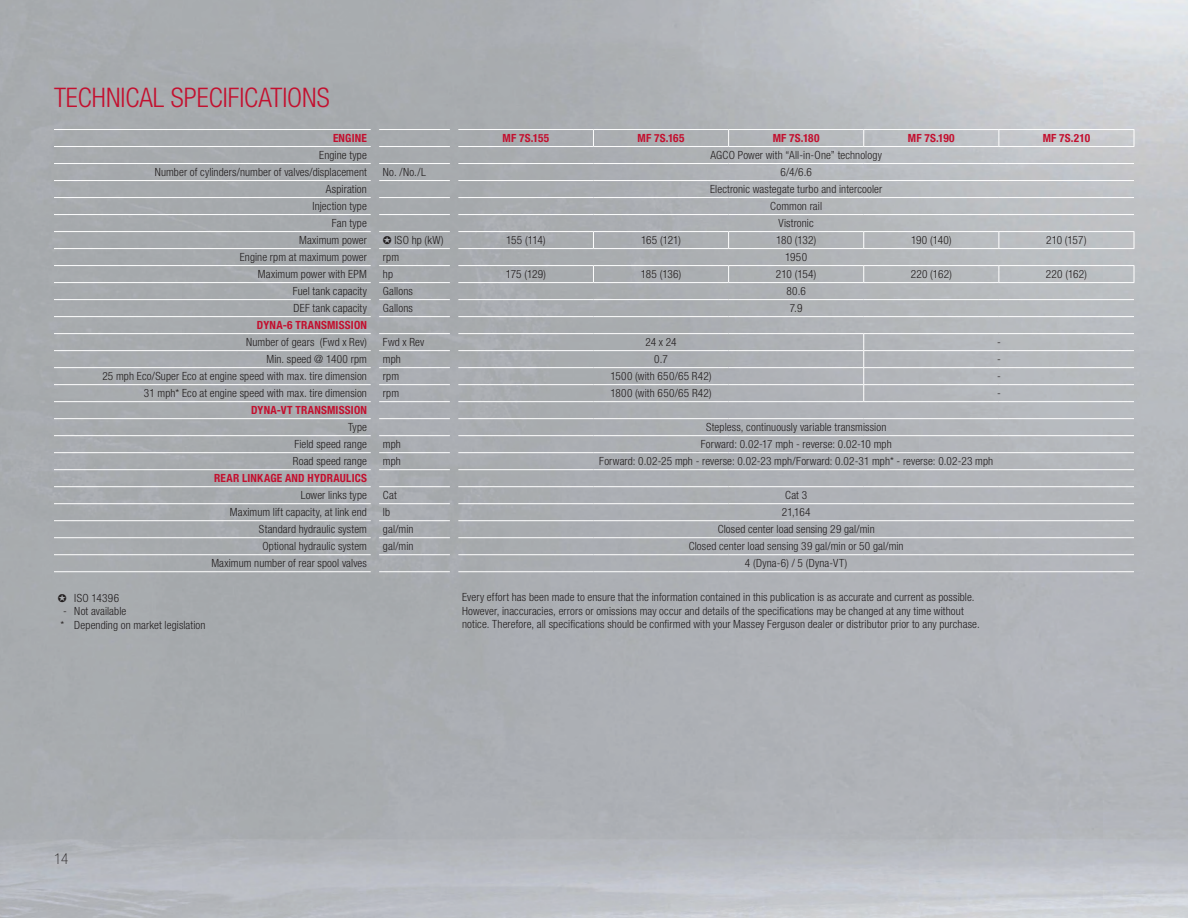
<style>
.page{position:relative;width:1188px;height:918px;background:#fff}
.page>*{position:absolute;margin:0;border:0;box-sizing:border-box;transform-origin:0 0}
.t1{font:300 condensed 27px "Helvetica Neue LT Std";color:#c3102f}
.t2{font:100 condensed 15px "Helvetica Neue";color:#231f20}
.t3{font:300 condensed 11.25px/13.5px "Helvetica Neue LT Std";letter-spacing:.01em;color:#231f20}
.t4{font:700 condensed 11.25px "Helvetica Neue LT Std";letter-spacing:.02em;color:#c3102f}
.t5{font:300 condensed 11.25px "Helvetica Neue LT Std";letter-spacing:.03em;color:#231f20}
</style>
<div class="page">
<svg style="left:863px;top:130px;width:1px;height:16px"></svg>
<svg style="left:863px;top:232px;width:1px;height:16px"></svg>
<svg style="left:863px;top:266px;width:1px;height:16px"></svg>
<svg style="left:998px;top:130px;width:1px;height:16px"></svg>
<svg style="left:1134px;top:130px;width:1px;height:16px"></svg>
<svg style="left:998px;top:232px;width:1px;height:16px"></svg>
<svg style="left:1134px;top:232px;width:1px;height:16px"></svg>
<svg style="left:998px;top:266px;width:1px;height:16px"></svg>
<svg style="left:1134px;top:266px;width:1px;height:16px"></svg>
<svg style="left:863px;top:334px;width:1px;height:67px"></svg>
<svg style="left:383px;top:236px;width:8px;height:9px"></svg>
<svg style="left:58px;top:594px;width:8px;height:8px"></svg>
<h1 class="t1" style="left:54px;top:82px;width:277px">TECHNICAL SPECIFICATIONS</h1>
<p class="t4" style="left:333px;top:131px;width:35px">ENGINE</p>
<p class="t4" style="left:503px;top:131px;width:48px">MF 7S.155</p>
<p class="t4" style="left:638px;top:131px;width:48px">MF 7S.165</p>
<p class="t4" style="left:773px;top:131px;width:48px">MF 7S.180</p>
<p class="t4" style="left:908px;top:131px;width:48px">MF 7S.190</p>
<p class="t4" style="left:1043px;top:131px;width:49px">MF 7S.210</p>
<p class="t3" style="left:319px;top:148px;width:49px">Engine type</p>
<p class="t3" style="left:710px;top:148px;width:173px">AGCO Power with “All-in-One” technology</p>
<p class="t3" style="left:155px;top:165px;width:214px">Number of cylinders/number of valves/displacement</p>
<p class="t3" style="left:383px;top:165px;width:44px">No. /No./L</p>
<p class="t3" style="left:780px;top:165px;width:33px">6/4/6.6</p>
<p class="t3" style="left:326px;top:182px;width:42px">Aspiration</p>
<p class="t3" style="left:710px;top:182px;width:174px">Electronic wastegate turbo and intercooler</p>
<p class="t3" style="left:312px;top:199px;width:56px">Injection type</p>
<p class="t3" style="left:770px;top:199px;width:53px">Common rail</p>
<p class="t3" style="left:332px;top:216px;width:37px">Fan type</p>
<p class="t3" style="left:779px;top:216px;width:37px">Vistronic</p>
<p class="t3" style="left:299px;top:233px;width:69px">Maximum power</p>
<p class="t3" style="left:395px;top:234px;width:51px">ISO hp (kW)</p>
<p class="t3" style="left:506px;top:233px;width:41px">155 (114)</p>
<p class="t3" style="left:641px;top:233px;width:41px">165 (121)</p>
<p class="t3" style="left:776px;top:233px;width:42px">180 (132)</p>
<p class="t3" style="left:911px;top:233px;width:42px">190 (140)</p>
<p class="t3" style="left:1046px;top:233px;width:42px">210 (157)</p>
<p class="t3" style="left:240px;top:250px;width:129px">Engine rpm at maximum power</p>
<p class="t3" style="left:383px;top:250px;width:18px">rpm</p>
<p class="t3" style="left:785px;top:250px;width:23px">1950</p>
<p class="t3" style="left:258px;top:267px;width:111px">Maximum power with EPM</p>
<p class="t3" style="left:383px;top:267px;width:12px">hp</p>
<p class="t3" style="left:506px;top:267px;width:42px">175 (129)</p>
<p class="t3" style="left:641px;top:267px;width:42px">185 (136)</p>
<p class="t3" style="left:776px;top:267px;width:42px">210 (154)</p>
<p class="t3" style="left:911px;top:267px;width:43px">220 (162)</p>
<p class="t3" style="left:1046px;top:267px;width:43px">220 (162)</p>
<p class="t3" style="left:293px;top:284px;width:76px">Fuel tank capacity</p>
<p class="t3" style="left:383px;top:284px;width:31px">Gallons</p>
<p class="t3" style="left:786px;top:284px;width:21px">80.6</p>
<p class="t3" style="left:293px;top:301px;width:75px">DEF tank capacity</p>
<p class="t3" style="left:383px;top:301px;width:31px">Gallons</p>
<p class="t3" style="left:790px;top:301px;width:14px">7.9</p>
<p class="t4" style="left:257px;top:318px;width:112px">DYNA-6 TRANSMISSION</p>
<p class="t3" style="left:246px;top:335px;width:122px">Number of gears (Fwd x Rev)</p>
<p class="t3" style="left:383px;top:335px;width:43px">Fwd x Rev</p>
<p class="t3" style="left:646px;top:335px;width:32px">24 x 24</p>
<p class="t3" style="left:997px;top:335px;width:5px">-</p>
<p class="t3" style="left:266px;top:352px;width:102px">Min. speed @ 1400 rpm</p>
<p class="t3" style="left:383px;top:352px;width:19px">mph</p>
<p class="t3" style="left:654px;top:352px;width:15px">0.7</p>
<p class="t3" style="left:997px;top:352px;width:5px">-</p>
<p class="t3" style="left:102px;top:369px;width:266px">25 mph Eco/Super Eco at engine speed with max. tire dimension</p>
<p class="t3" style="left:383px;top:369px;width:18px">rpm</p>
<p class="t5" style="left:610px;top:370px;width:103px">1500 (with 650/65 R42)</p>
<p class="t3" style="left:997px;top:369px;width:5px">-</p>
<p class="t3" style="left:144px;top:386px;width:224px">31 mph* Eco at engine speed with max. tire dimension</p>
<p class="t3" style="left:383px;top:386px;width:18px">rpm</p>
<p class="t3" style="left:611px;top:386px;width:103px">1800 (with 650/65 R42)</p>
<p class="t3" style="left:997px;top:386px;width:5px">-</p>
<p class="t4" style="left:251px;top:403px;width:117px">DYNA-VT TRANSMISSION</p>
<p class="t3" style="left:348px;top:420px;width:20px">Type</p>
<p class="t3" style="left:706px;top:420px;width:182px">Stepless, continuously variable transmission</p>
<p class="t3" style="left:294px;top:437px;width:74px">Field speed range</p>
<p class="t3" style="left:383px;top:437px;width:19px">mph</p>
<p class="t3" style="left:701px;top:437px;width:192px">Forward: 0.02-17 mph - reverse: 0.02-10 mph</p>
<p class="t3" style="left:293px;top:454px;width:76px">Road speed range</p>
<p class="t3" style="left:383px;top:454px;width:19px">mph</p>
<p class="t3" style="left:599px;top:454px;width:395px">Forward: 0.02-25 mph - reverse: 0.02-23 mph/Forward: 0.02-31 mph* - reverse: 0.02-23 mph</p>
<p class="t4" style="left:214px;top:471px;width:154px">REAR LINKAGE AND HYDRAULICS</p>
<p class="t3" style="left:301px;top:488px;width:68px">Lower links type</p>
<p class="t3" style="left:383px;top:488px;width:15px">Cat</p>
<p class="t3" style="left:785px;top:488px;width:23px">Cat 3</p>
<p class="t3" style="left:230px;top:505px;width:139px">Maximum lift capacity, at link end</p>
<p class="t3" style="left:383px;top:505px;width:9px">lb</p>
<p class="t3" style="left:782px;top:505px;width:30px">21,164</p>
<p class="t3" style="left:259px;top:522px;width:110px">Standard hydraulic system</p>
<p class="t3" style="left:383px;top:522px;width:32px">gal/min</p>
<p class="t3" style="left:718px;top:522px;width:159px">Closed center load sensing 29 gal/min</p>
<p class="t3" style="left:262px;top:539px;width:106px">Optional hydraulic system</p>
<p class="t3" style="left:383px;top:539px;width:32px">gal/min</p>
<p class="t3" style="left:689px;top:539px;width:216px">Closed center load sensing 39 gal/min or 50 gal/min</p>
<p class="t3" style="left:211px;top:557px;width:157px">Maximum number of rear spool valves</p>
<p class="t3" style="left:745px;top:557px;width:104px">4 (Dyna-6) / 5 (Dyna-VT)</p>
<p class="t5" style="left:74px;top:591px;width:46px">ISO 14396</p>
<p class="t3" style="left:61px;top:604px;width:147px">- Not available<br>* Depending on market legislation</p>
<p class="t3" style="left:462px;top:590px;width:519px">Every effort has been made to ensure that the information contained in this publication is as accurate and current as possible.<br>However, inaccuracies, errors or omissions may occur and details of the specifications may be changed at any time without notice. Therefore, all specifications should be confirmed with your Massey Ferguson dealer or distributor prior to any purchase.</p>
<h2 class="t2" style="left:54px;top:850px;width:16px">14</h2>
</div>
